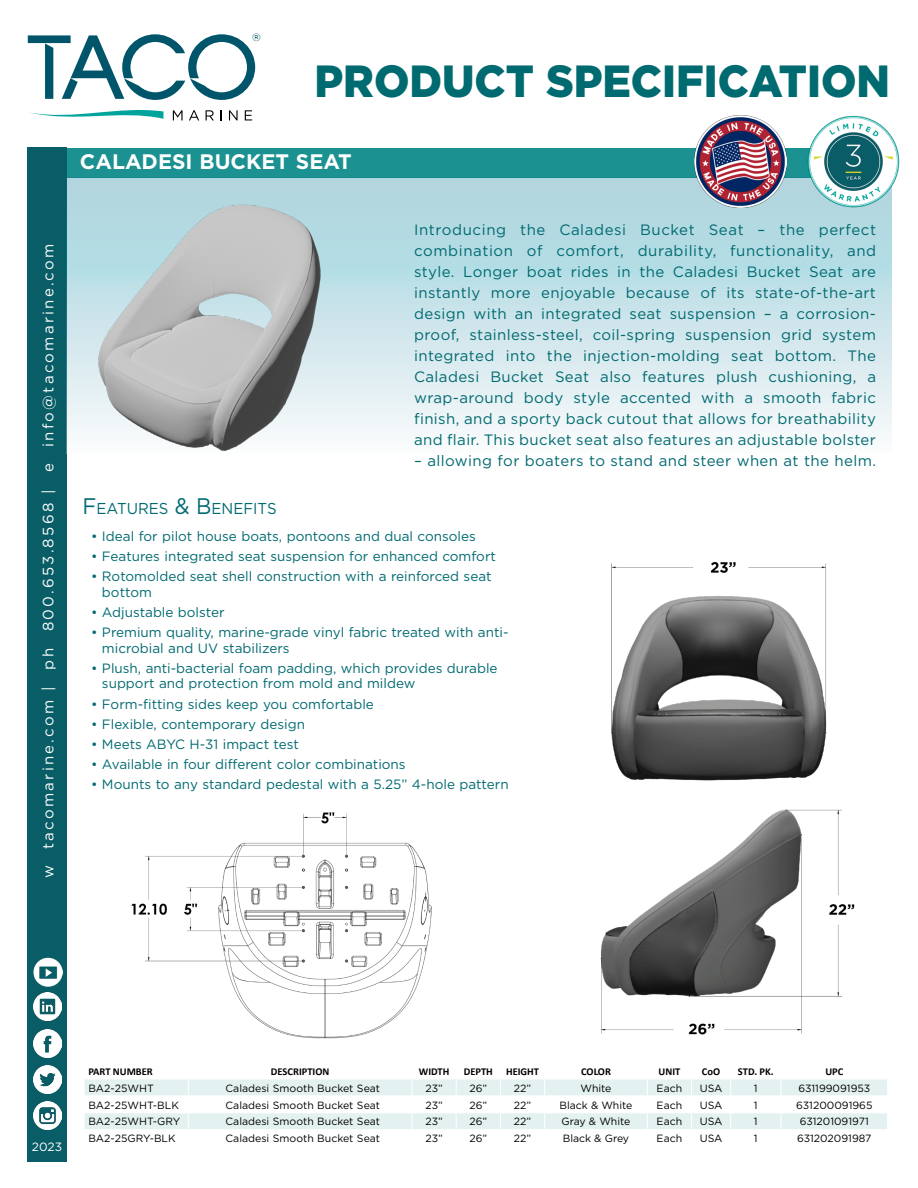
<style>
.page{position:relative;width:918px;height:1188px;background:#fff}
.page>*{position:absolute;margin:0;border:0;box-sizing:border-box;transform-origin:0 0}
.t1{font:900 45px "Gotham";color:#006a71;scale:.95 1}
.t2{font:700 21px "Gotham";color:#fff}
.t3{font:15.75px "Gotham";color:#006a71;scale:.95 1}
.t4{font:15px/21px "Gotham";letter-spacing:.025em;color:#006a71;text-align:justify}
.t5{font:15px "Gotham";letter-spacing:.15em;color:#fff}
.t6{font:13.5px/15.8px "Gotham";color:#006a71}
.t7{font:12px "Gotham";color:#fff}
.t8{font:10.5px "Gotham";color:#000}
.t9{font:700 10.5px "Calibri";color:#000}
.t10{font:10.5px "Gotham";color:#00556a}
.s1{font-size:22.5px}
</style>
<div class="page">
<div style="left:28px;top:148px;width:39px;height:1014px;background:#095d67"></div>
<div style="left:67px;top:148px;width:825px;height:29px;background:#1c9191"></div>
<div style="left:67px;top:177px;width:825px;height:277px;background:linear-gradient(to bottom,#a4d2db,#f6f9fb)"></div>
<svg style="left:28px;top:34px;width:227px;height:87px"></svg>
<img style="left:34px;top:993px;width:28px;height:28px">
<img style="left:33px;top:1029px;width:28px;height:29px">
<img style="left:33px;top:1065px;width:28px;height:29px">
<img style="left:33px;top:1102px;width:28px;height:28px">
<img style="left:33px;top:957px;width:30px;height:30px">
<svg style="left:84px;top:1079px;width:803px;height:50px"></svg>
<img style="left:694px;top:115px;width:92px;height:93px">
<img style="left:807px;top:115px;width:93px;height:93px">
<img style="left:611px;top:562px;width:216px;height:219px">
<img style="left:600px;top:809px;width:255px;height:226px">
<img style="left:131px;top:812px;width:301px;height:227px">
<img style="left:27px;top:177px;width:473px;height:307px">
<p class="t5" style="left:38px;top:878px;width:636px;rotate:-90deg">w tacomarine.com | ph 800.653.8568 | e info@tacomarine.com</p>
<p class="t10" style="left:252px;top:32px;width:10px">®</p>
<h1 class="t1" style="left:315px;top:55px;width:607px">PRODUCT SPECIFICATION</h1>
<h2 class="t2" style="left:80px;top:148px;width:273px">CALADESI BUCKET SEAT</h2>
<p class="t4" style="left:414px;top:219px;width:464px">Introducing the Caladesi Bucket Seat – the perfect combination of comfort, durability, functionality, and style. Longer boat rides in the Caladesi Bucket Seat are instantly more enjoyable because of its state-of-the-art design with an integrated seat suspension – a corrosion&shy;proof, stainless-steel, coil-spring suspension grid system integrated into the injection-molding seat bottom. The Caladesi Bucket Seat also features plush cushioning, a wrap-around body style accented with a smooth fabric finish, and a sporty back cutout that allows for breathability and flair. This bucket seat also features an adjustable bolster</p>
<p class="t4" style="left:414px;top:450px;width:463px">– allowing for boaters to stand and steer when at the helm.</p>
<p class="t3" style="left:82px;top:499px;width:206px"><span class="s1">F</span>EATURES <span class="s1">&amp; B</span>ENEFITS</p>
<p class="t6" style="left:91px;top:528px;width:386px">• Ideal for pilot house boats, pontoons and dual consoles</p>
<p class="t6" style="left:91px;top:548px;width:406px">• Features integrated seat suspension for enhanced comfort</p>
<p class="t6" style="left:102px;top:568px;width:391px;text-indent:-11px">• Rotomolded seat shell construction with a reinforced seat bottom</p>
<p class="t6" style="left:91px;top:604px;width:135px">• Adjustable bolster</p>
<p class="t6" style="left:102px;top:624px;width:408px;text-indent:-11px">• Premium quality, marine-grade vinyl fabric treated with anti&shy;microbial and UV stabilizers</p>
<p class="t6" style="left:102px;top:660px;width:397px;text-indent:-11px">• Plush, anti-bacterial foam padding, which provides durable support and protection from mold and mildew</p>
<p class="t6" style="left:91px;top:696px;width:284px">• Form-fitting sides keep you comfortable</p>
<p class="t6" style="left:91px;top:716px;width:215px">• Flexible, contemporary design</p>
<p class="t6" style="left:91px;top:736px;width:209px">• Meets ABYC H-31 impact test</p>
<p class="t6" style="left:91px;top:756px;width:316px">• Available in four different color combinations</p>
<p class="t6" style="left:91px;top:776px;width:419px">• Mounts to any standard pedestal with a 5.25” 4-hole pattern</p>
<p class="t7" style="left:32px;top:1139px;width:32px">2023</p>
<p class="t9" style="left:88px;top:1065px;width:66px">PART NUMBER</p>
<p class="t9" style="left:271px;top:1065px;width:60px">DESCRIPTION</p>
<p class="t9" style="left:419px;top:1065px;width:32px">WIDTH</p>
<p class="t9" style="left:464px;top:1065px;width:31px">DEPTH</p>
<p class="t9" style="left:506px;top:1065px;width:35px">HEIGHT</p>
<p class="t9" style="left:581px;top:1065px;width:31px">COLOR</p>
<p class="t9" style="left:659px;top:1065px;width:23px">UNIT</p>
<p class="t9" style="left:702px;top:1065px;width:20px">CoO</p>
<p class="t9" style="left:738px;top:1065px;width:37px">STD. PK.</p>
<p class="t9" style="left:825px;top:1065px;width:19px">UPC</p>
<p class="t8" style="left:88px;top:1081px;width:67px">BA2-25WHT</p>
<p class="t8" style="left:226px;top:1081px;width:156px">Caladesi Smooth Bucket Seat</p>
<p class="t8" style="left:425px;top:1081px;width:19px">23”</p>
<p class="t8" style="left:469px;top:1081px;width:19px">26”</p>
<p class="t8" style="left:514px;top:1081px;width:19px">22”</p>
<p class="t8" style="left:580px;top:1081px;width:33px">White</p>
<p class="t8" style="left:657px;top:1081px;width:27px">Each</p>
<p class="t8" style="left:700px;top:1081px;width:24px">USA</p>
<p class="t8" style="left:754px;top:1081px;width:5px">1</p>
<p class="t8" style="left:798px;top:1081px;width:73px">631199091953</p>
<p class="t8" style="left:88px;top:1098px;width:92px">BA2-25WHT-BLK</p>
<p class="t8" style="left:226px;top:1098px;width:156px">Caladesi Smooth Bucket Seat</p>
<p class="t8" style="left:425px;top:1098px;width:19px">23”</p>
<p class="t8" style="left:469px;top:1098px;width:19px">26”</p>
<p class="t8" style="left:514px;top:1098px;width:19px">22”</p>
<p class="t8" style="left:559px;top:1098px;width:75px">Black &amp; White</p>
<p class="t8" style="left:657px;top:1098px;width:27px">Each</p>
<p class="t8" style="left:700px;top:1098px;width:24px">USA</p>
<p class="t8" style="left:754px;top:1098px;width:5px">1</p>
<p class="t8" style="left:796px;top:1098px;width:78px">631200091965</p>
<p class="t8" style="left:88px;top:1115px;width:93px">BA2-25WHT-GRY</p>
<p class="t8" style="left:226px;top:1115px;width:156px">Caladesi Smooth Bucket Seat</p>
<p class="t8" style="left:425px;top:1115px;width:19px">23”</p>
<p class="t8" style="left:469px;top:1115px;width:19px">26”</p>
<p class="t8" style="left:514px;top:1115px;width:19px">22”</p>
<p class="t8" style="left:562px;top:1115px;width:70px">Gray &amp; White</p>
<p class="t8" style="left:657px;top:1115px;width:27px">Each</p>
<p class="t8" style="left:700px;top:1115px;width:24px">USA</p>
<p class="t8" style="left:754px;top:1115px;width:5px">1</p>
<p class="t8" style="left:800px;top:1115px;width:71px">631201091971</p>
<p class="t8" style="left:88px;top:1132px;width:89px">BA2-25GRY-BLK</p>
<p class="t8" style="left:226px;top:1132px;width:156px">Caladesi Smooth Bucket Seat</p>
<p class="t8" style="left:425px;top:1132px;width:19px">23”</p>
<p class="t8" style="left:469px;top:1132px;width:19px">26”</p>
<p class="t8" style="left:514px;top:1132px;width:19px">22”</p>
<p class="t8" style="left:563px;top:1132px;width:68px">Black &amp; Grey</p>
<p class="t8" style="left:657px;top:1132px;width:27px">Each</p>
<p class="t8" style="left:700px;top:1132px;width:24px">USA</p>
<p class="t8" style="left:754px;top:1132px;width:5px">1</p>
<p class="t8" style="left:797px;top:1132px;width:76px">631202091987</p>
</div>
